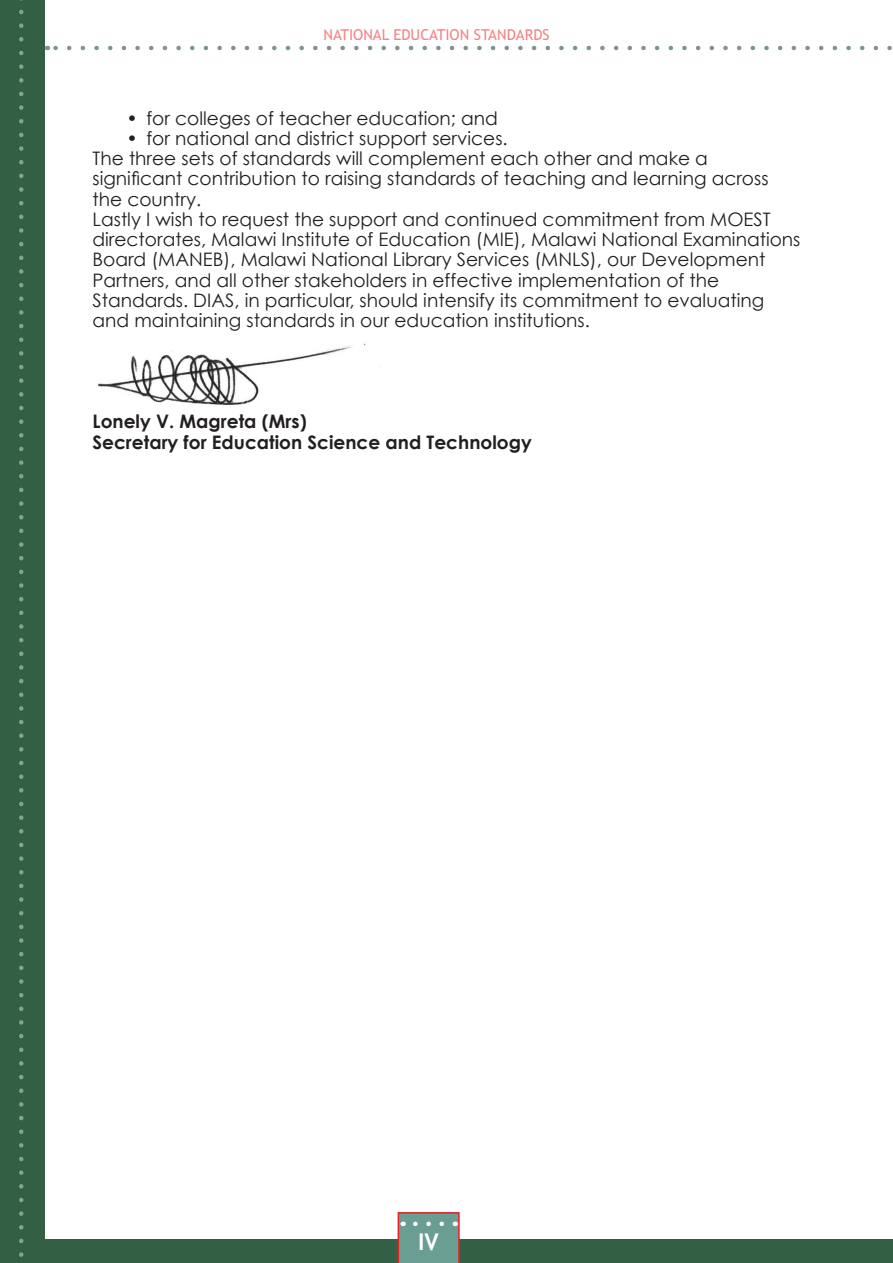
<style>
.page{position:relative;width:893px;height:1263px;background:#fff}
.page>*{position:absolute;margin:0;border:0;box-sizing:border-box;transform-origin:0 0}
.t1{font:700 23.1px "Trebuchet MS";color:#fff}
.t2{font:18.6px/20.2px "Century Gothic";color:#231f20}
.t3{font:700 18.6px "Century Gothic";color:#231f20}
.t4{font:15px "Trebuchet MS";color:#ee1d23}
</style>
<div class="page">
<div style="left:0;top:0;width:45px;height:1263px;background:#335f44"></div>
<div style="left:31px;top:1239px;width:862px;height:24px;background:#335f44"></div>
<svg style="left:19px;top:0;width:5px;height:1257px"></svg>
<svg style="left:398px;top:1212px;width:62px;height:51px;background:#78978d"></svg>
<svg style="left:54px;top:46px;width:838px;height:4px"></svg>
<img style="left:97px;top:343px;width:284px;height:62px">
<p class="t4" style="left:323px;top:26px;width:228px">NATIONAL EDUCATION STANDARDS</p>
<p class="t2" style="left:126px;top:107px;width:373px">• for colleges of teacher education; and</p>
<p class="t2" style="left:126px;top:128px;width:383px">• for national and district support services.</p>
<p class="t2" style="left:92px;top:148px;width:678px">The three sets of standards will complement each other and make a significant contribution to raising standards of teaching and learning across the country.</p>
<p class="t2" style="left:92px;top:209px;width:709px">Lastly I wish to request the support and continued commitment from MOEST directorates, Malawi Institute of Education (MIE), Malawi National Examinations Board (MANEB), Malawi National Library Services (MNLS), our Development Partners, and all other stakeholders in effective implementation of the Standards. DIAS, in particular, should intensify its commitment to evaluating and maintaining standards in our education institutions.</p>
<p class="t3" style="left:92px;top:410px;width:216px">Lonely V. Magreta (Mrs)</p>
<p class="t3" style="left:92px;top:430px;width:441px">Secretary for Education Science and Technology</p>
<p class="t1" style="left:418px;top:1228px;width:22px">IV</p>
</div>
